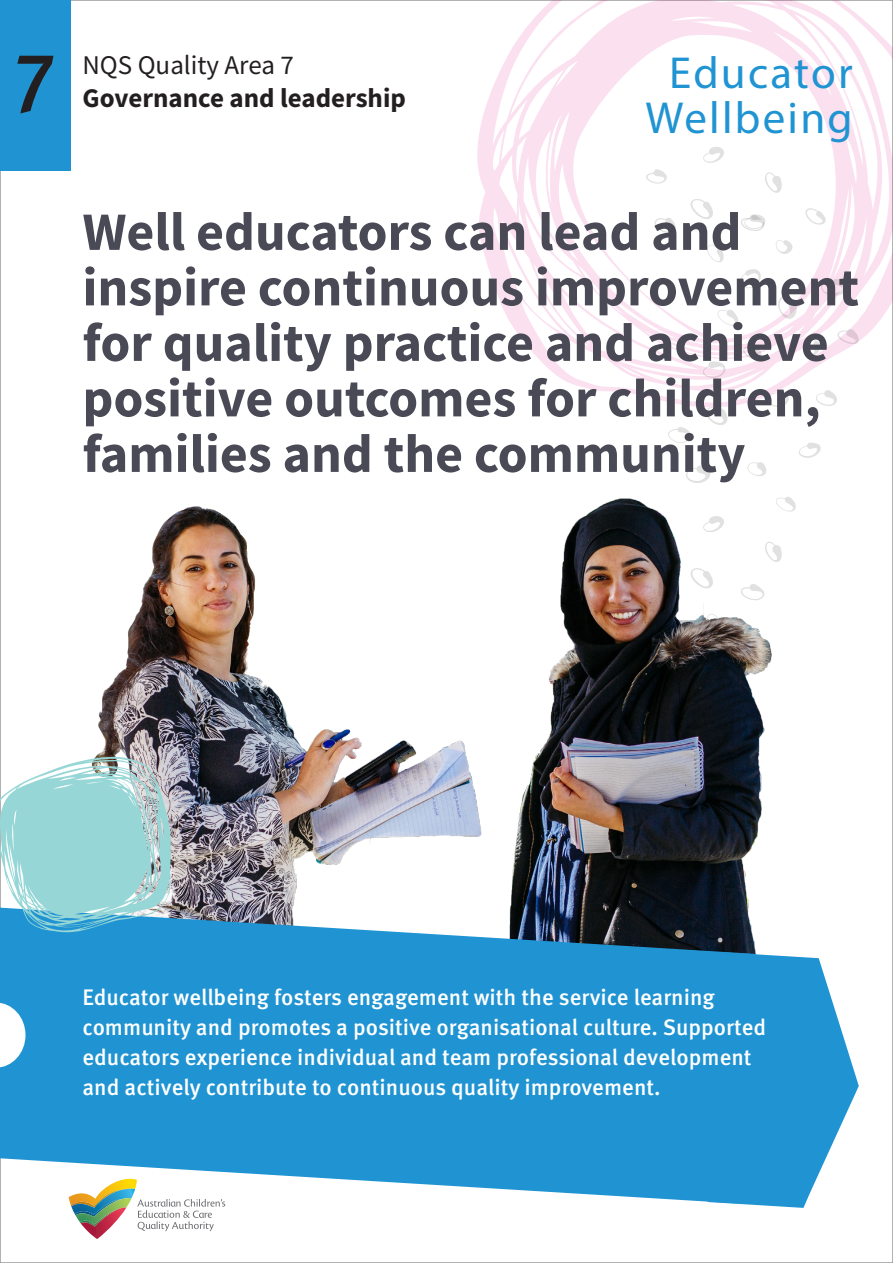
<style>
.page{position:relative;width:893px;height:1263px;background:#fff}
.page>*{position:absolute;margin:0;border:0;box-sizing:border-box;transform-origin:0 0}
.t1{font:500 82.5px "Meta Pro";color:#231f20}
.t2{font:700 54px/55.5px "Source Sans Pro";color:#4a4a56}
.t3{font:45px/45px "Myriad Pro";letter-spacing:.05em;color:#2094d2;text-align:center}
.t4{font:700 27px "Source Sans Pro";color:#231f20}
.t5{font:27px "Source Sans Pro";color:#231f20}
.t6{font:500 22.5px/30px "Meta Pro";color:#fff}
</style>
<div class="page">
<img style="left:0;top:408px;width:821px;height:500px">
<svg style="left:476px;top:0;width:417px;height:409px"></svg>
<svg style="left:0;top:908px;width:756px;height:295px;fill:#2094d2"></svg>
<svg style="left:668px;top:952px;width:191px;height:256px;fill:#2094d2"></svg>
<div style="left:0;top:0;width:71px;height:170px;background:#2094d2"></div>
<svg style="left:0;top:1002px;width:26px;height:66px"></svg>
<svg style="left:0;top:755px;width:171px;height:179px"></svg>
<svg style="left:644px;top:145px;width:138px;height:118px"></svg>
<svg style="left:69px;top:1179px;width:156px;height:60px"></svg>
<p class="t5" style="left:82px;top:48px;width:213px">NQS Quality Area 7</p>
<p class="t4" style="left:82px;top:79px;width:325px">Governance and leadership</p>
<p class="t1" style="left:14px;top:17px;width:43px">7</p>
<p class="t3" style="left:645px;top:49px;width:209px">Educator<br>Wellbeing</p>
<p class="t2" style="left:82px;top:203px;width:778px">Well educators can lead and inspire continuous improvement for quality practice and achieve positive outcomes for children, families and the community</p>
<p class="t6" style="left:82px;top:983px;width:685px">Educator wellbeing fosters engagement with the service learning community and promotes a positive organisational culture. Supported educators experience individual and team professional development and actively contribute to continuous quality improvement.</p>
</div>
